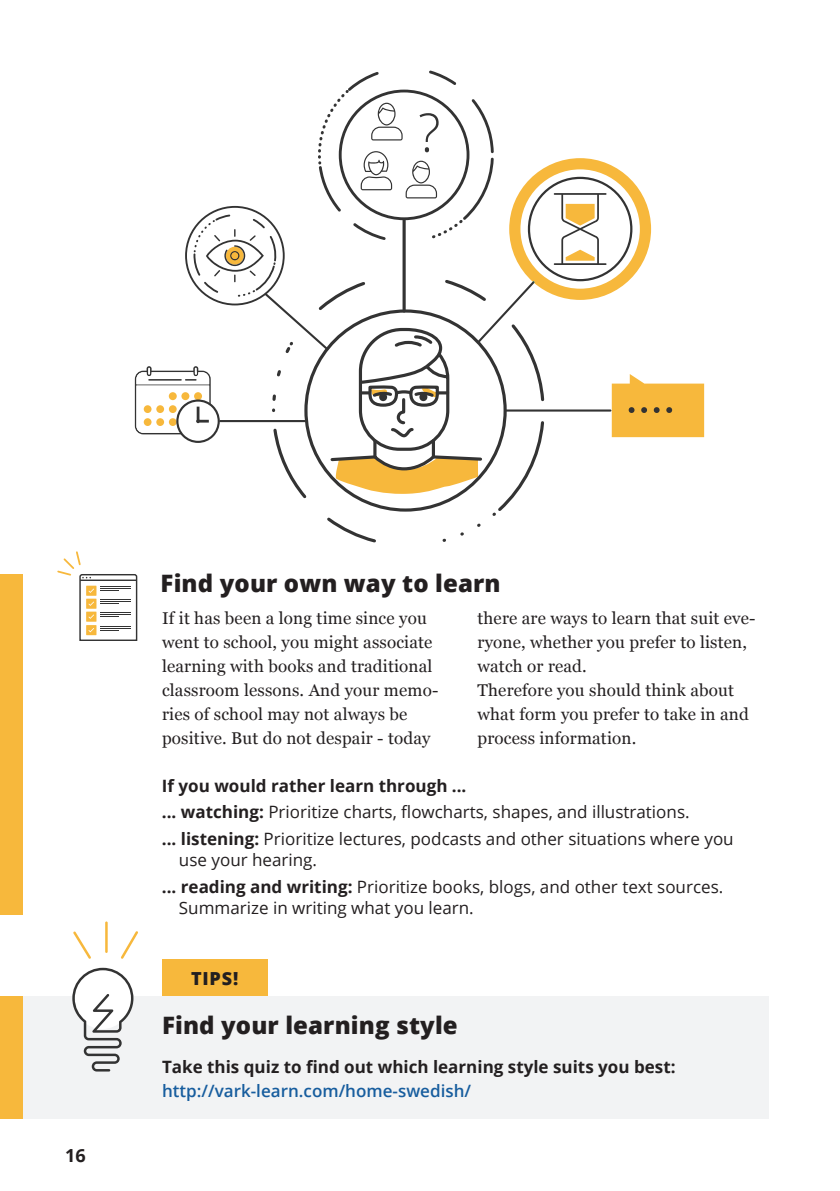
<style>
.page{position:relative;width:840px;height:1191px;background:#fff}
.page>*{position:absolute;margin:0;border:0;box-sizing:border-box;transform-origin:0 0}
.t1{font:800 24px "Open Sans";letter-spacing:.005em;color:#231f20}
.t2{font:800 18px "Open Sans";color:#231f20}
.t3{font:700 18px "Open Sans";color:#231f20}
.t4{font:17px/24px "Georgia";letter-spacing:.01em;color:#231f20}
.t5{font:17px/21px "Open Sans";color:#231f20}
.t6{font:700 17px/24px "Open Sans";color:#231f20}
.s1{font-weight:700}
.s2{font-weight:600;color:#175d9e}
</style>
<div class="page">
<div style="left:0;top:996px;width:768px;height:123px;background:#f2f3f4"></div>
<div style="left:0;top:574px;width:22px;height:340px;background:#f7b83c"></div>
<div style="left:0;top:996px;width:22px;height:123px;background:#f7b83c"></div>
<svg style="left:57px;top:70px;width:646px;height:571px"></svg>
<div style="left:379px;top:393px;width:8px;height:8px;background:#333;border-radius:50%"></div>
<div style="left:162px;top:959px;width:105px;height:37px;background:#f7b83c"></div>
<svg style="left:72px;top:967px;width:61px;height:104px"></svg>
<hr style="left:105px;top:921px;width:3px;height:32px;background:#f7b83c">
<svg style="left:73px;top:931px;width:18px;height:27px"></svg>
<svg style="left:121px;top:931px;width:17px;height:27px"></svg>
<p class="t3" style="left:65px;top:1143px;width:22px">16</p>
<p class="t1" style="left:160px;top:565px;width:341px">Find your own way to learn</p>
<p class="t4" style="left:162px;top:605px;width:278px">If it has been a long time since you went to school, you might associate learning with books and traditional classroom lessons. And your memo&shy;ries of school may not always be positive. But do not despair - today</p>
<p class="t4" style="left:477px;top:605px;width:279px">there are ways to learn that suit eve&shy;ryone, whether you prefer to listen, watch or read.<br>Therefore you should think about what form you prefer to take in and process information.</p>
<p class="t6" style="left:162px;top:773px;width:306px">If you would rather learn through ...</p>
<p class="t5" style="left:162px;top:801px;width:529px"><span class="s1">... watching:</span> Prioritize charts, flowcharts, shapes, and illustrations.</p>
<p class="t5" style="left:179px;top:828px;width:556px;text-indent:-17px"><span class="s1">... listening:</span> Prioritize lectures, podcasts and other situations where you use your hearing.</p>
<p class="t5" style="left:179px;top:875px;width:545px;text-indent:-17px"><span class="s1">... reading and writing:</span> Prioritize books, blogs, and other text sources.<br>Summarize in writing what you learn.</p>
<p class="t2" style="left:191px;top:964px;width:49px">TIPS!</p>
<p class="t1" style="left:162px;top:1006px;width:297px">Find your learning style</p>
<p class="t6" style="left:162px;top:1054px;width:514px">Take this quiz to find out which learning style suits you best: <span class="s2">http://vark-learn.com/home-swedish/</span></p>
</div>
